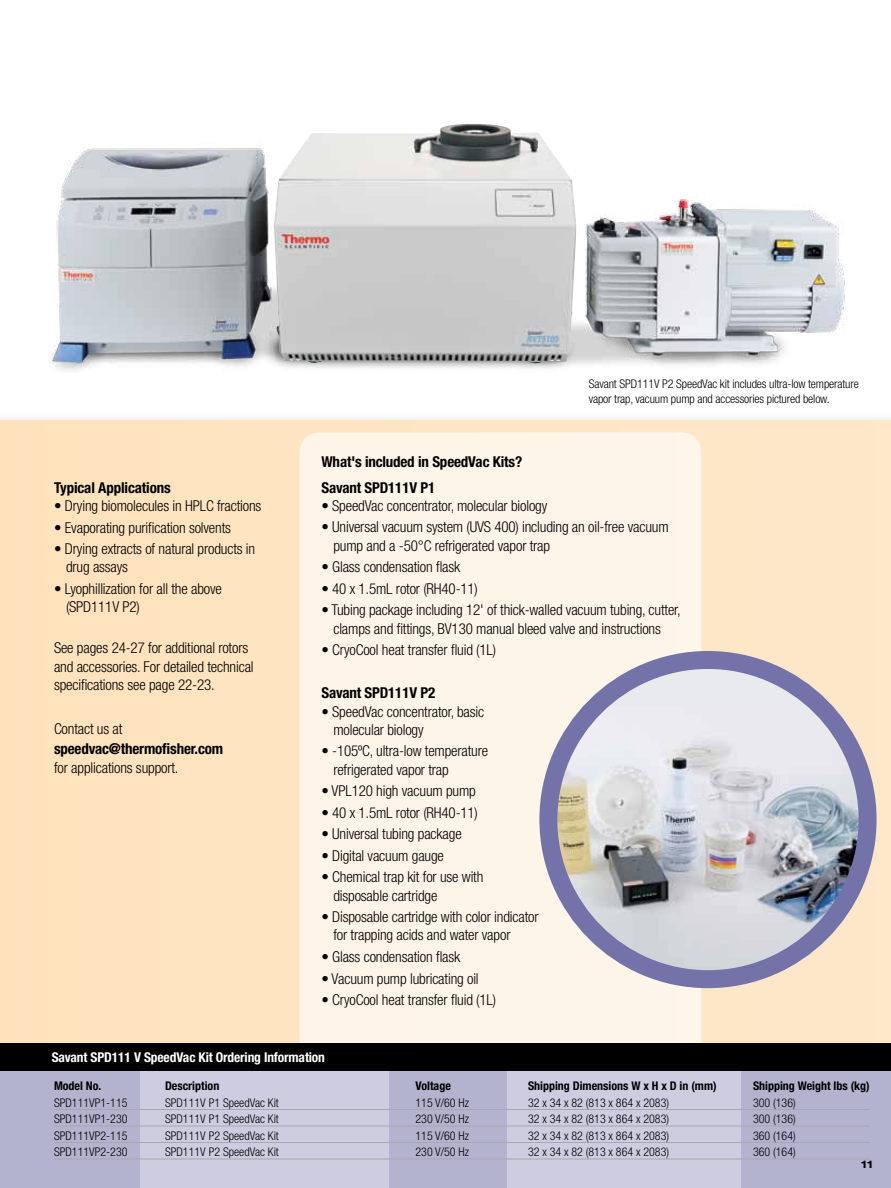
<style>
.page{position:relative;width:891px;height:1188px;background:#fff}
.page>*{position:absolute;margin:0;border:0;box-sizing:border-box;transform-origin:0 0}
.t1{font:300 condensed 15px/18.3px "Helvetica Neue";letter-spacing:-.01em;color:#000}
.t2{font:700 condensed 15px/25px "Helvetica Neue";letter-spacing:-.01em;color:#000}
.t3{font:700 condensed 13.5px "Helvetica Neue";letter-spacing:-.01em;color:#fff}
.t4{font:300 condensed 12px/15px "Helvetica Neue";color:#000}
.t5{font:700 condensed 12px "Helvetica Neue";color:#000}
.t6{font:700 expanded 10.5px "Helvetica Neue";color:#000}
</style>
<div class="page">
<div style="left:0;top:1053px;width:891px;height:135px;background:#b4b3cf"></div>
<div style="left:507px;top:1057px;width:234px;height:131px;background:#cecce0"></div>
<div style="left:140px;top:1057px;width:248px;height:131px;background:#cecce0"></div>
<hr style="left:0;top:1043px;width:1px;height:145px;background:#feca84">
<div style="left:0;top:421px;width:891px;height:621px;background:#fee4bf"></div>
<div style="left:300px;top:432px;width:401px;height:634px;background:#fef5e9;border-radius:20px"></div>
<div style="left:0;top:1043px;width:891px;height:27px;background:#000"></div>
<hr style="left:54px;top:1109px;width:816px;height:1px;background:#a7a9ac">
<hr style="left:54px;top:1126px;width:816px;height:1px;background:#a7a9ac">
<hr style="left:54px;top:1142px;width:816px;height:1px;background:#a7a9ac">
<hr style="left:54px;top:1159px;width:816px;height:1px;background:#a7a9ac">
<svg style="left:548px;top:660px;width:320px;height:319px;background:#cfd0df"></svg>
<img style="left:548px;top:707px;width:320px;height:267px">
<div style="left:539px;top:651px;width:338px;height:337px;border:18px solid #7473a9;border-radius:50%"></div>
<img style="left:50px;top:148px;width:795px;height:223px">
<img style="left:274px;top:124px;width:303px;height:240px">
<p class="t2" style="left:54px;top:475px;width:118px">Typical Applications</p>
<p class="t1" style="left:54px;top:496px;width:209px">• Drying biomolecules in HPLC fractions</p>
<p class="t1" style="left:54px;top:518px;width:179px">• Evaporating purification solvents</p>
<p class="t1" style="left:66px;top:539px;width:191px;text-indent:-12px">• Drying extracts of natural products in drug assays</p>
<p class="t1" style="left:66px;top:579px;width:157px;text-indent:-12px">• Lyophillization for all the above (SPD111V P2)</p>
<p class="t1" style="left:54px;top:639px;width:201px">See pages 24-27 for additional rotors and accessories. For detailed technical specifications see page 22-23.</p>
<p class="t1" style="left:54px;top:720px;width:70px">Contact us at</p>
<p class="t2" style="left:54px;top:736px;width:171px">speedvac@thermofisher.com</p>
<p class="t1" style="left:54px;top:759px;width:126px">for applications support.</p>
<p class="t4" style="left:589px;top:376px;width:272px">Savant SPD111V P2 SpeedVac kit includes ultra-low temperature vapor trap, vacuum pump and accessories pictured below.</p>
<p class="t2" style="left:321px;top:449px;width:202px">What's included in SpeedVac Kits?<br>Savant SPD111V P1</p>
<p class="t1" style="left:321px;top:496px;width:228px">• SpeedVac concentrator, molecular biology</p>
<p class="t1" style="left:333px;top:518px;width:337px;text-indent:-12px">• Universal vacuum system (UVS 400) including an oil-free vacuum pump and a -50°C refrigerated vapor trap</p>
<p class="t1" style="left:321px;top:558px;width:140px">• Glass condensation flask</p>
<p class="t1" style="left:321px;top:579px;width:158px">• 40 x 1.5mL rotor (RH40-11)</p>
<p class="t1" style="left:321px;top:601px;width:361px;text-align:center">• Tubing package including 12' of thick-walled vacuum tubing, cutter, clamps and fittings, BV130 manual bleed valve and instructions</p>
<p class="t1" style="left:321px;top:641px;width:176px">• CryoCool heat transfer fluid (1L)</p>
<p class="t2" style="left:321px;top:680px;width:115px">Savant SPD111V P2</p>
<p class="t1" style="left:333px;top:702px;width:152px;text-indent:-12px">• SpeedVac concentrator, basic molecular biology</p>
<p class="t1" style="left:333px;top:742px;width:156px;text-indent:-12px">• -105ºC, ultra-low temperature refrigerated vapor trap</p>
<p class="t1" style="left:321px;top:782px;width:156px">• VPL120 high vacuum pump</p>
<p class="t1" style="left:321px;top:803px;width:158px">• 40 x 1.5mL rotor (RH40-11)</p>
<p class="t1" style="left:321px;top:825px;width:142px">• Universal tubing package</p>
<p class="t1" style="left:321px;top:846px;width:124px">• Digital vacuum gauge</p>
<p class="t1" style="left:333px;top:868px;width:151px;text-indent:-12px">• Chemical trap kit for use with disposable cartridge</p>
<p class="t1" style="left:333px;top:908px;width:207px;text-indent:-12px">• Disposable cartridge with color indicator for trapping acids and water vapor</p>
<p class="t1" style="left:321px;top:947px;width:140px">• Glass condensation flask</p>
<p class="t1" style="left:321px;top:969px;width:159px">• Vacuum pump lubricating oil</p>
<p class="t1" style="left:321px;top:991px;width:176px">• CryoCool heat transfer fluid (1L)</p>
<p class="t3" style="left:52px;top:1049px;width:275px">Savant SPD111 V SpeedVac Kit Ordering Information</p>
<p class="t5" style="left:54px;top:1079px;width:49px">Model No.</p>
<p class="t5" style="left:165px;top:1079px;width:56px">Description</p>
<p class="t5" style="left:416px;top:1079px;width:37px">Voltage</p>
<p class="t5" style="left:528px;top:1079px;width:190px">Shipping Dimensions W x H x D in (mm)</p>
<p class="t5" style="left:753px;top:1079px;width:118px">Shipping Weight lbs (kg)</p>
<p class="t4" style="left:54px;top:1095px;width:75px">SPD111VP1-115</p>
<p class="t4" style="left:165px;top:1095px;width:115px">SPD111V P1 SpeedVac Kit</p>
<p class="t4" style="left:416px;top:1095px;width:55px">115 V/60 Hz</p>
<p class="t4" style="left:528px;top:1095px;width:143px">32 x 34 x 82 (813 x 864 x 2083)</p>
<p class="t4" style="left:753px;top:1095px;width:44px">300 (136)</p>
<p class="t4" style="left:54px;top:1112px;width:75px">SPD111VP1-230</p>
<p class="t4" style="left:165px;top:1112px;width:115px">SPD111V P1 SpeedVac Kit</p>
<p class="t4" style="left:416px;top:1112px;width:55px">230 V/50 Hz</p>
<p class="t4" style="left:528px;top:1112px;width:143px">32 x 34 x 82 (813 x 864 x 2083)</p>
<p class="t4" style="left:753px;top:1112px;width:44px">300 (136)</p>
<p class="t4" style="left:54px;top:1128px;width:75px">SPD111VP2-115</p>
<p class="t4" style="left:165px;top:1128px;width:115px">SPD111V P2 SpeedVac Kit</p>
<p class="t4" style="left:416px;top:1128px;width:55px">115 V/60 Hz</p>
<p class="t4" style="left:528px;top:1128px;width:143px">32 x 34 x 82 (813 x 864 x 2083)</p>
<p class="t4" style="left:753px;top:1128px;width:44px">360 (164)</p>
<p class="t4" style="left:54px;top:1145px;width:75px">SPD111VP2-230</p>
<p class="t4" style="left:165px;top:1145px;width:115px">SPD111V P2 SpeedVac Kit</p>
<p class="t4" style="left:416px;top:1145px;width:55px">230 V/50 Hz</p>
<p class="t4" style="left:528px;top:1145px;width:143px">32 x 34 x 82 (813 x 864 x 2083)</p>
<p class="t4" style="left:753px;top:1145px;width:44px">360 (164)</p>
<p class="t6" style="left:861px;top:1157px;width:13px">11</p>
</div>
